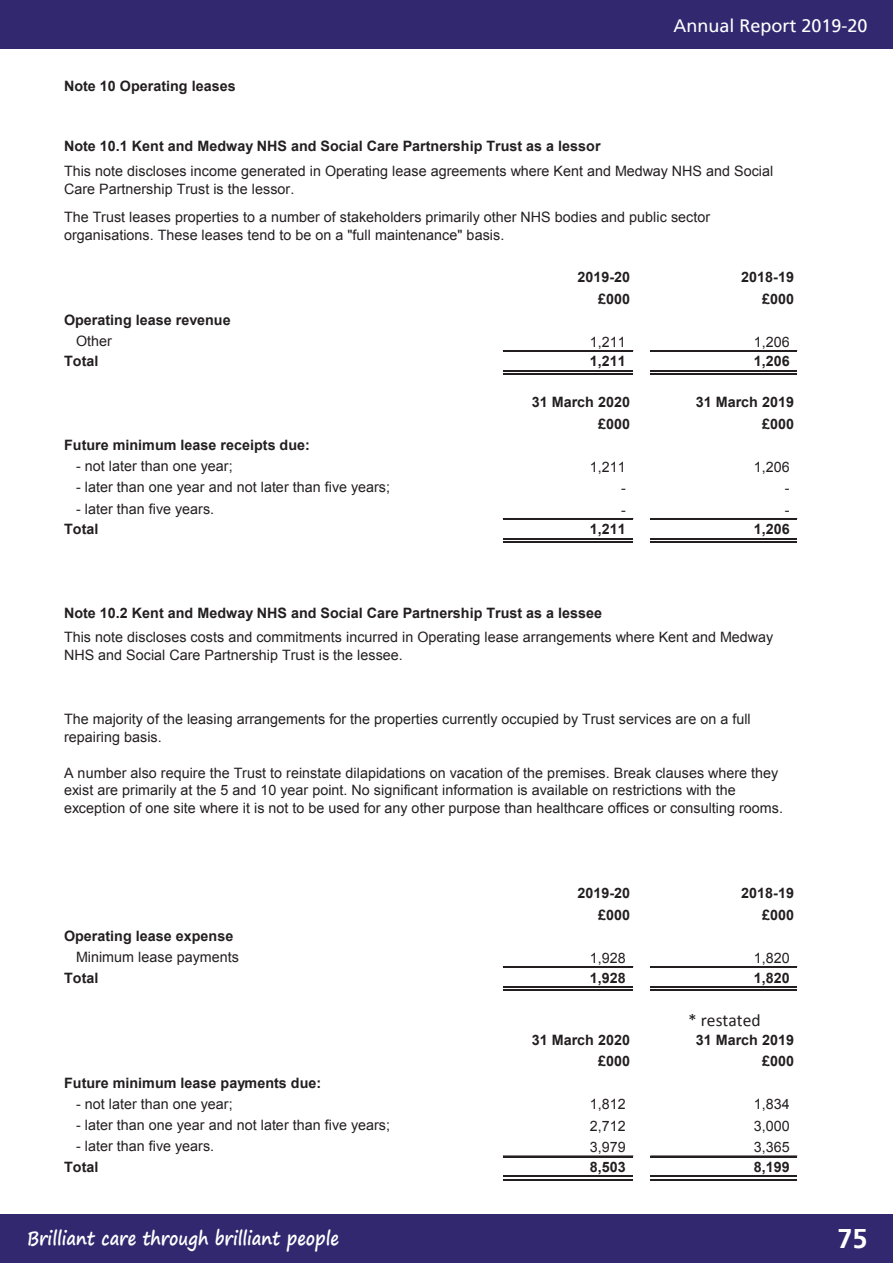
<style>
.page{position:relative;width:893px;height:1263px;background:#fff}
.page>*{position:absolute;margin:0;border:0;box-sizing:border-box;transform-origin:0 0}
.t1{font:700 27px "Frutiger LT Pro";color:#fff}
.t2{font:700 18.9px "Segoe Print";color:#fff;scale:.87 1}
.t3{font:18px "Frutiger LT Pro";color:#fff}
.t4{font:17.55px "Calibri";color:#231f20}
.t5{font:14.25px/17.7px "Arial";letter-spacing:.005em;color:#231f20}
.t6{font:700 14.25px "Arial";letter-spacing:.005em;color:#231f20}
.s1{font-weight:400;color:#fff}
</style>
<div class="page">
<div style="left:0;top:0;width:893px;height:49px;background:#32286f"></div>
<div style="left:0;top:1214px;width:893px;height:49px;background:#32286f"></div>
<hr style="left:503px;top:350px;width:130px;height:2px;background:#231f20">
<hr style="left:503px;top:370px;width:130px;height:2px;background:#231f20">
<hr style="left:503px;top:373px;width:130px;height:2px;background:#231f20">
<hr style="left:503px;top:518px;width:130px;height:2px;background:#231f20">
<hr style="left:503px;top:538px;width:130px;height:2px;background:#231f20">
<hr style="left:503px;top:541px;width:130px;height:2px;background:#231f20">
<hr style="left:503px;top:966px;width:130px;height:2px;background:#231f20">
<hr style="left:503px;top:986px;width:130px;height:2px;background:#231f20">
<hr style="left:503px;top:989px;width:130px;height:2px;background:#231f20">
<hr style="left:503px;top:1156px;width:130px;height:1px;background:#231f20">
<hr style="left:503px;top:1176px;width:130px;height:1px;background:#231f20">
<hr style="left:503px;top:1179px;width:130px;height:1px;background:#231f20">
<hr style="left:651px;top:350px;width:146px;height:2px;background:#231f20">
<hr style="left:651px;top:370px;width:146px;height:2px;background:#231f20">
<hr style="left:651px;top:373px;width:146px;height:2px;background:#231f20">
<hr style="left:651px;top:518px;width:146px;height:2px;background:#231f20">
<hr style="left:651px;top:538px;width:146px;height:2px;background:#231f20">
<hr style="left:651px;top:541px;width:146px;height:2px;background:#231f20">
<hr style="left:651px;top:966px;width:146px;height:2px;background:#231f20">
<hr style="left:651px;top:986px;width:146px;height:2px;background:#231f20">
<hr style="left:651px;top:989px;width:146px;height:2px;background:#231f20">
<hr style="left:651px;top:1156px;width:146px;height:1px;background:#231f20">
<hr style="left:651px;top:1176px;width:146px;height:1px;background:#231f20">
<hr style="left:651px;top:1179px;width:146px;height:1px;background:#231f20">
<p class="t6" style="left:50px;top:76px;width:188px"><span class="s1">#</span> Note 10 Operating leases</p>
<p class="t6" style="left:64px;top:137px;width:538px">Note 10.1 Kent and Medway NHS and Social Care Partnership Trust as a lessor</p>
<p class="t3" style="left:673px;top:15px;width:196px">Annual Report 2019-20</p>
<p class="t5" style="left:64px;top:162px;width:711px">This note discloses income generated in Operating lease agreements where Kent and Medway NHS and Social<br>Care Partnership Trust is the lessor.</p>
<p class="t5" style="left:64px;top:208px;width:648px">The Trust leases properties to a number of stakeholders primarily other NHS bodies and public sector organisations. These leases tend to be on a "full maintenance" basis.</p>
<p class="t6" style="left:577px;top:268px;width:54px">2019-20</p>
<p class="t6" style="left:741px;top:268px;width:54px">2018-19</p>
<p class="t6" style="left:598px;top:289px;width:33px">£000</p>
<p class="t6" style="left:762px;top:289px;width:33px">£000</p>
<p class="t6" style="left:64px;top:310px;width:168px">Operating lease revenue</p>
<p class="t5" style="left:76px;top:332px;width:37px">Other</p>
<p class="t5" style="left:590px;top:333px;width:37px">1,211</p>
<p class="t5" style="left:754px;top:333px;width:37px">1,206</p>
<p class="t6" style="left:64px;top:352px;width:36px">Total</p>
<p class="t6" style="left:590px;top:352px;width:37px">1,211</p>
<p class="t6" style="left:754px;top:352px;width:37px">1,206</p>
<p class="t6" style="left:532px;top:393px;width:100px">31 March 2020</p>
<p class="t6" style="left:696px;top:393px;width:100px">31 March 2019</p>
<p class="t6" style="left:598px;top:414px;width:33px">£000</p>
<p class="t6" style="left:762px;top:414px;width:33px">£000</p>
<p class="t6" style="left:64px;top:436px;width:247px">Future minimum lease receipts due:</p>
<p class="t5" style="left:76px;top:457px;width:158px">- not later than one year;</p>
<p class="t5" style="left:590px;top:458px;width:37px">1,211</p>
<p class="t5" style="left:754px;top:458px;width:37px">1,206</p>
<p class="t5" style="left:76px;top:479px;width:315px">- later than one year and not later than five years;</p>
<p class="t5" style="left:621px;top:479px;width:6px">-</p>
<p class="t5" style="left:785px;top:479px;width:6px">-</p>
<p class="t5" style="left:76px;top:500px;width:140px">- later than five years.</p>
<p class="t5" style="left:621px;top:501px;width:6px">-</p>
<p class="t5" style="left:785px;top:501px;width:6px">-</p>
<p class="t6" style="left:64px;top:520px;width:36px">Total</p>
<p class="t6" style="left:590px;top:520px;width:37px">1,211</p>
<p class="t6" style="left:754px;top:520px;width:37px">1,206</p>
<p class="t6" style="left:64px;top:604px;width:540px">Note 10.2 Kent and Medway NHS and Social Care Partnership Trust as a lessee</p>
<p class="t5" style="left:64px;top:628px;width:710px">This note discloses costs and commitments incurred in Operating lease arrangements where Kent and Medway<br>NHS and Social Care Partnership Trust is the lessee.</p>
<p class="t5" style="left:64px;top:711px;width:688px">The majority of the leasing arrangements for the properties currently occupied by Trust services are on a full repairing basis.</p>
<p class="t5" style="left:64px;top:764px;width:721px">A number also require the Trust to reinstate dilapidations on vacation of the premises. Break clauses where they exist are primarily at the 5 and 10 year point. No significant information is available on restrictions with the exception of one site where it is not to be used for any other purpose than healthcare offices or consulting rooms.</p>
<p class="t6" style="left:577px;top:884px;width:54px">2019-20</p>
<p class="t6" style="left:741px;top:884px;width:54px">2018-19</p>
<p class="t6" style="left:598px;top:905px;width:33px">£000</p>
<p class="t6" style="left:762px;top:905px;width:33px">£000</p>
<p class="t6" style="left:64px;top:926px;width:171px">Operating lease expense</p>
<p class="t5" style="left:76px;top:948px;width:164px">Minimum lease payments</p>
<p class="t5" style="left:590px;top:949px;width:37px">1,928</p>
<p class="t5" style="left:754px;top:949px;width:37px">1,820</p>
<p class="t6" style="left:64px;top:968px;width:36px">Total</p>
<p class="t6" style="left:590px;top:968px;width:37px">1,928</p>
<p class="t6" style="left:754px;top:968px;width:37px">1,820</p>
<p class="t4" style="left:688px;top:1009px;width:74px">* restated</p>
<p class="t6" style="left:532px;top:1030px;width:100px">31 March 2020</p>
<p class="t6" style="left:696px;top:1030px;width:100px">31 March 2019</p>
<p class="t6" style="left:598px;top:1052px;width:33px">£000</p>
<p class="t6" style="left:762px;top:1052px;width:33px">£000</p>
<p class="t6" style="left:64px;top:1073px;width:259px">Future minimum lease payments due:</p>
<p class="t5" style="left:76px;top:1095px;width:158px">- not later than one year;</p>
<p class="t5" style="left:590px;top:1095px;width:37px">1,812</p>
<p class="t5" style="left:754px;top:1095px;width:37px">1,834</p>
<p class="t5" style="left:76px;top:1116px;width:315px">- later than one year and not later than five years;</p>
<p class="t5" style="left:590px;top:1117px;width:37px">2,712</p>
<p class="t5" style="left:754px;top:1117px;width:37px">3,000</p>
<p class="t5" style="left:76px;top:1137px;width:140px">- later than five years.</p>
<p class="t5" style="left:590px;top:1138px;width:37px">3,979</p>
<p class="t5" style="left:754px;top:1138px;width:37px">3,365</p>
<p class="t6" style="left:64px;top:1157px;width:36px">Total</p>
<p class="t6" style="left:590px;top:1157px;width:37px">8,503</p>
<p class="t6" style="left:754px;top:1157px;width:37px">8,199</p>
<h2 class="t2" style="left:27px;top:1221px;width:360px">Brilliant care through brilliant people</h2>
<h1 class="t1" style="left:838px;top:1222px;width:32px">75</h1>
</div>
